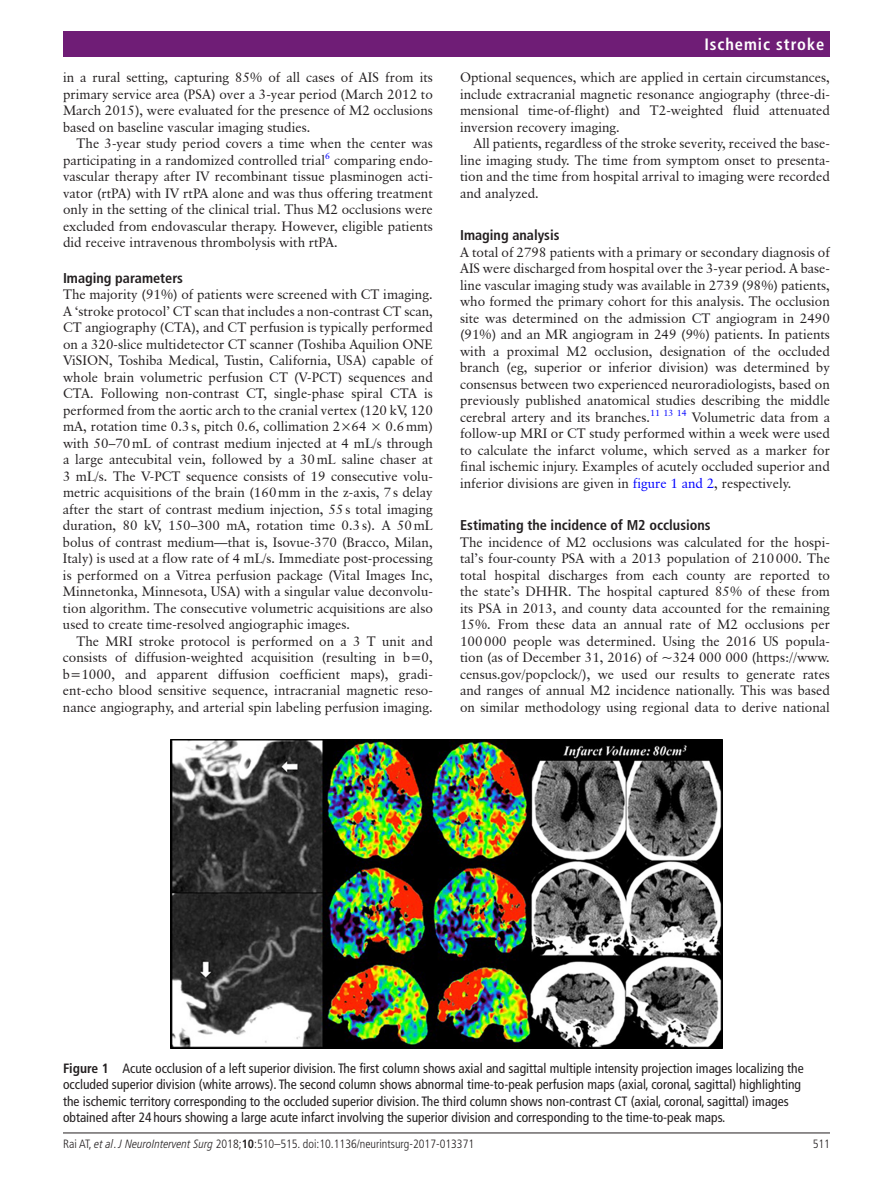
<style>
.page{position:relative;width:893px;height:1191px;background:#fff}
.page>*{position:absolute;margin:0;border:0;box-sizing:border-box;transform-origin:0 0}
.t1{font:700 condensed 16.5px "Frutiger LT Pro";letter-spacing:.055em;color:#fff}
.t2{font:700 condensed 14.25px "Frutiger LT Pro";color:#231f20}
.t3{font:13.5px/16.5px "Classical Garamond BT";color:#231f20;text-align:justify}
.t4{font:condensed 13.5px/16.5px "Frutiger LT Pro";color:#231f20}
.t5{font:300 condensed 12px "Frutiger LT Pro";color:#231f20}
.s1{color:#00f}
.s2{font-weight:700}
.s3{font-style:italic}
</style>
<div class="page">
<hr style="left:63px;top:1132px;width:767px;height:1px;background:#231f20">
<div style="left:63px;top:31px;width:767px;height:25px;background:#6f1d76"></div>
<img style="left:170px;top:739px;width:553px;height:309px">
<p class="t3" style="left:63px;top:69px;width:371px">in a rural setting, capturing 85% of all cases of AIS from its primary service area (PSA) over a 3-year period (March 2012 to March 2015), were evaluated for the presence of M2 occlusions based on baseline vascular imaging studies.</p>
<p class="t3" style="left:63px;top:135px;width:371px;text-indent:14px">The 3-year study period covers a time when the center was participating in a randomized controlled trial<sup>6</sup> comparing endo&shy;vascular therapy after IV recombinant tissue plasminogen acti&shy;vator (rtPA) with IV rtPA alone and was thus offering treatment only in the setting of the clinical trial. Thus M2 occlusions were excluded from endovascular therapy. However, eligible patients did receive intravenous thrombolysis with rtPA.</p>
<p class="t2" style="left:63px;top:269px;width:122px">Imaging parameters</p>
<p class="t3" style="left:63px;top:286px;width:371px">The majority (91%) of patients were screened with CT imaging.<br>A ‘stroke protocol’ CT scan that includes a non-contrast CT scan, CT angiography (CTA), and CT perfusion is typically performed on a 320-slice multidetector CT scanner (Toshiba Aquilion ONE ViSION, Toshiba Medical, Tustin, California, USA) capable of whole brain volumetric perfusion CT (V-PCT) sequences and CTA. Following non-contrast CT, single-phase spiral CTA is performed from the aortic arch to the cranial vertex (120 kV, 120 mA, rotation time 0.3s, pitch 0.6, collimation 2×64 × 0.6mm) with 50–70mL of contrast medium injected at 4 mL/s through a large antecubital vein, followed by a 30mL saline chaser at 3 mL/s. The V-PCT sequence consists of 19 consecutive volu&shy;metric acquisitions of the brain (160mm in the z-axis, 7s delay after the start of contrast medium injection, 55s total imaging duration, 80 kV, 150–300 mA, rotation time 0.3s). A 50mL bolus of contrast medium—that is, Isovue-370 (Bracco, Milan, Italy) is used at a flow rate of 4 mL/s. Immediate post-processing is performed on a Vitrea perfusion package (Vital Images Inc, Minnetonka, Minnesota, USA) with a singular value deconvolu&shy;tion algorithm. The consecutive volumetric acquisitions are also used to create time-resolved angiographic images.</p>
<p class="t3" style="left:63px;top:632px;width:371px;text-indent:14px">The MRI stroke protocol is performed on a 3 T unit and consists of diffusion-weighted acquisition (resulting in b=0, b=1000, and apparent diffusion coefficient maps), gradi&shy;ent-echo blood sensitive sequence, intracranial magnetic reso&shy;nance angiography, and arterial spin labeling perfusion imaging.</p>
<p class="t1" style="left:704px;top:34px;width:121px">Ischemic stroke</p>
<p class="t3" style="left:460px;top:69px;width:371px">Optional sequences, which are applied in certain circumstances, include extracranial magnetic resonance angiography (three-di&shy;mensional time-of-flight) and T2-weighted fluid attenuated inversion recovery imaging.</p>
<p class="t3" style="left:460px;top:135px;width:371px;text-indent:14px">All patients, regardless of the stroke severity, received the base&shy;line imaging study. The time from symptom onset to presenta&shy;tion and the time from hospital arrival to imaging were recorded and analyzed.</p>
<p class="t2" style="left:460px;top:227px;width:101px">Imaging analysis</p>
<p class="t3" style="left:460px;top:243px;width:371px">A total of 2798 patients with a primary or secondary diagnosis of AIS were discharged from hospital over the 3-year period. A base&shy;line vascular imaging study was available in 2739 (98%) patients, who formed the primary cohort for this analysis. The occlusion site was determined on the admission CT angiogram in 2490 (91%) and an MR angiogram in 249 (9%) patients. In patients with a proximal M2 occlusion, designation of the occluded branch (eg, superior or inferior division) was determined by consensus between two experienced neuroradiologists, based on previously published anatomical studies describing the middle cerebral artery and its branches.<sup>11</sup> <sup>13</sup> <sup>14</sup> Volumetric data from a follow-up MRI or CT study performed within a week were used to calculate the infarct volume, which served as a marker for final ischemic injury. Examples of acutely occluded superior and inferior divisions are given in <span class="s1">figure 1 and 2</span>, respectively.</p>
<p class="t2" style="left:460px;top:517px;width:252px">Estimating the incidence of M2 occlusions</p>
<p class="t3" style="left:460px;top:533px;width:371px">The incidence of M2 occlusions was calculated for the hospi&shy;tal’s four-county PSA with a 2013 population of 210000. The total hospital discharges from each county are reported to the state’s DHHR. The hospital captured 85% of these from its PSA in 2013, and county data accounted for the remaining 15%. From these data an annual rate of M2 occlusions per 100000 people was determined. Using the 2016 US popula&shy;tion (as of December 31, 2016) of ~324 000 000 (https://www. census.gov/popclock/), we used our results to generate rates and ranges of annual M2 incidence nationally. This was based on similar methodology using regional data to derive national</p>
<p class="t4" style="left:63px;top:1059px;width:742px"><span class="s2">Figure 1</span> Acute occlusion of a left superior division. The first column shows axial and sagittal multiple intensity projection images localizing the occluded superior division (white arrows). The second column shows abnormal time-to-peak perfusion maps (axial, coronal, sagittal) highlighting the ischemic territory corresponding to the occluded superior division. The third column shows non-contrast CT (axial, coronal, sagittal) images obtained after 24 hours showing a large acute infarct involving the superior division and corresponding to the time-to-peak maps.</p>
<p class="t5" style="left:63px;top:1136px;width:413px">Rai AT, <span class="s3">et al</span>. <span class="s3">J NeuroIntervent Surg</span> 2018;<span class="s2">10</span>:510–515. doi:10.1136/neurintsurg-2017-013371</p>
<p class="t5" style="left:813px;top:1136px;width:19px">511</p>
</div>
